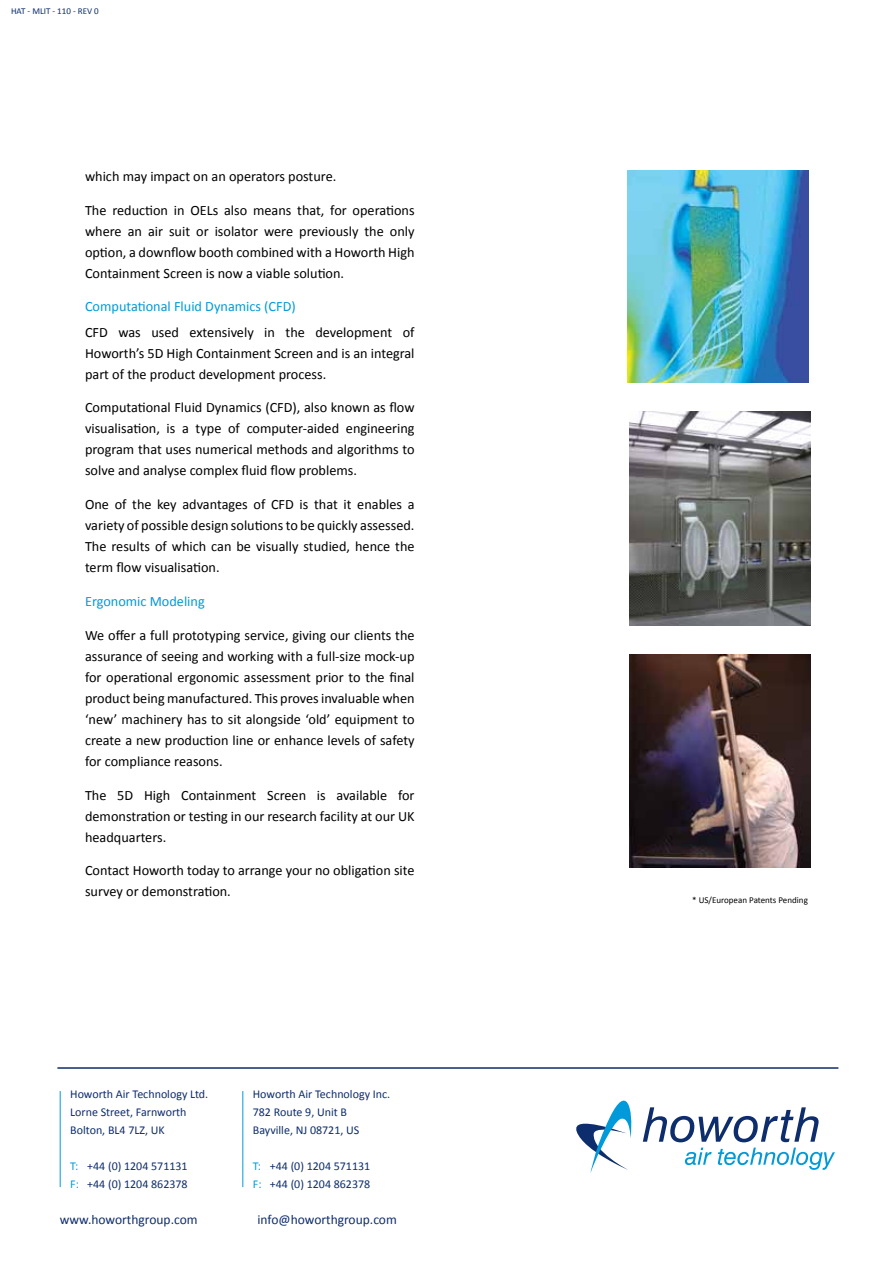
<style>
.page{position:relative;width:893px;height:1263px;background:#fff}
.page>*{position:absolute;margin:0;border:0;box-sizing:border-box;transform-origin:0 0}
.t1{font:14.25px/21px "Calibri";color:#000;text-align:justify}
.t2{font:14.25px "Calibri";color:#009ada}
.t3{font:13.5px "Calibri";color:#0e2d6d}
.t4{font:12px/18px "Calibri";color:#0e2d6d}
.t5{font:9px "Calibri";color:#000}
.t6{font:9px "Calibri";color:#0e2d6d}
.s1{color:#009ada}
</style>
<div class="page">
<hr style="left:60px;top:1091px;width:1px;height:96px;background:#009ada">
<svg style="left:643px;top:1107px;width:192px;height:63px"></svg>
<svg style="left:576px;top:1100px;width:56px;height:73px"></svg>
<hr style="left:57px;top:1067px;width:781px;height:2px;background:#0e2d6d">
<hr style="left:242px;top:1091px;width:1px;height:96px;background:#009ada">
<img style="left:629px;top:411px;width:181px;height:214px">
<img style="left:629px;top:654px;width:181px;height:213px">
<img style="left:627px;top:170px;width:181px;height:213px">
<p class="t6" style="left:11px;top:5px;width:89px">HAT - MLIT - 110 - REV 0</p>
<p class="t1" style="left:85px;top:165px;width:253px">which may impact on an operators posture.</p>
<p class="t1" style="left:85px;top:199px;width:331px">The reduction in OELs also means that, for operations where an air suit or isolator were previously the only option, a downflow booth combined with a Howorth High Containment Screen is now a viable solution.</p>
<p class="t2" style="left:85px;top:298px;width:212px">Computational Fluid Dynamics (CFD)</p>
<p class="t1" style="left:85px;top:321px;width:331px">CFD was used extensively in the development of Howorth’s 5D High Containment Screen and is an integral part of the product development process.</p>
<p class="t1" style="left:85px;top:396px;width:331px">Computational Fluid Dynamics (CFD), also known as flow visualisation, is a type of computer-aided engineering program that uses numerical methods and algorithms to solve and analyse complex fluid flow problems.</p>
<p class="t1" style="left:85px;top:493px;width:331px">One of the key advantages of CFD is that it enables a variety of possible design solutions to be quickly assessed.<br>The results of which can be visually studied, hence the term flow visualisation.</p>
<p class="t2" style="left:85px;top:592px;width:121px">Ergonomic Modeling</p>
<p class="t1" style="left:85px;top:624px;width:331px">We offer a full prototyping service, giving our clients the assurance of seeing and working with a full-size mock-up for operational ergonomic assessment prior to the final product being manufactured. This proves invaluable when ‘new’ machinery has to sit alongside ‘old’ equipment to create a new production line or enhance levels of safety for compliance reasons.</p>
<p class="t1" style="left:85px;top:784px;width:331px">The 5D High Containment Screen is available for demonstration or testing in our research facility at our UK headquarters.</p>
<p class="t1" style="left:85px;top:859px;width:331px">Contact Howorth today to arrange your no obligation site survey or demonstration.</p>
<p class="t4" style="left:70px;top:1084px;width:140px">Howorth Air Technology Ltd.<br>Lorne Street, Farnworth<br>Bolton, BL4 7LZ, UK</p>
<p class="t4" style="left:70px;top:1156px;width:119px"><span class="s1">T:</span> +44 (0) 1204 571131<br><span class="s1">F:</span> +44 (0) 1204 862378</p>
<p class="t3" style="left:60px;top:1211px;width:139px">www.howorthgroup.com</p>
<p class="t3" style="left:258px;top:1211px;width:141px">info@howorthgroup.com</p>
<p class="t4" style="left:253px;top:1084px;width:139px">Howorth Air Technology Inc.<br>782 Route 9, Unit B<br>Bayville, NJ 08721, US</p>
<p class="t4" style="left:253px;top:1156px;width:119px"><span class="s1">T:</span> +44 (0) 1204 571131<br><span class="s1">F:</span> +44 (0) 1204 862378</p>
<p class="t5" style="left:692px;top:894px;width:117px">* US/European Patents Pending</p>
</div>
